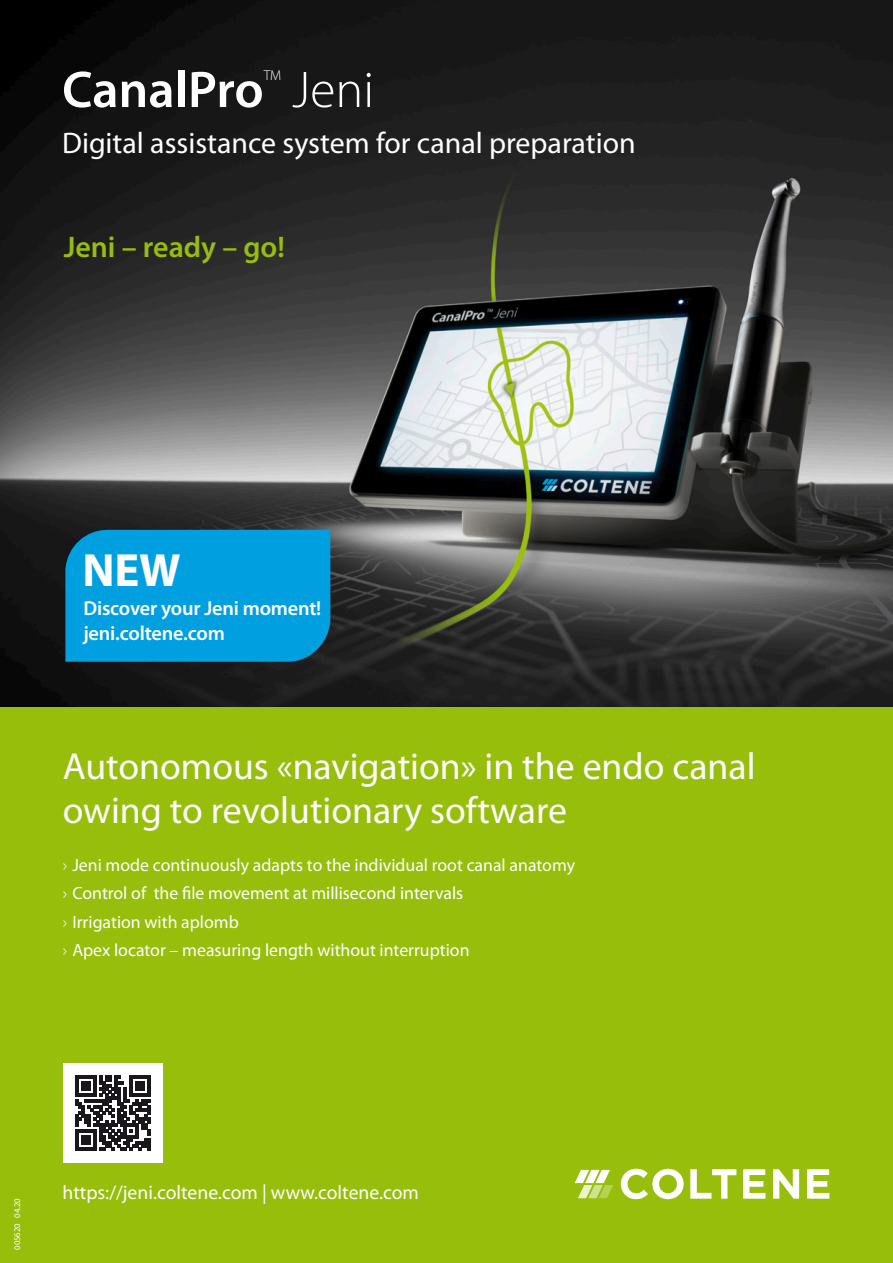
<style>
.page{position:relative;width:893px;height:1263px;background:#fff}
.page>*{position:absolute;margin:0;border:0;box-sizing:border-box;transform-origin:0 0}
.t1{font:600 51.9px "Myriad Pro";color:#fff}
.t2{font:300 51.9px "Myriad Pro";color:#fff}
.t3{font:700 46.8px "Myriad Pro";color:#fff}
.t4{font:37.8px/44.1px "Myriad Pro";color:#fff}
.t5{font:29.85px "Myriad Pro";color:#fff}
.t6{font:600 29.85px "Myriad Pro";color:#97be0a}
.t7{font:600 20.25px/25.2px "Myriad Pro";letter-spacing:-.01em;color:#fff}
.t8{font:19.65px "Myriad Pro";color:#fff}
.t9{font:17.7px/28.5px "Myriad Pro";color:#fff}
.t10{font:300 14.25px "Myriad Pro";color:#fff}
.t11{font:8.7px "Myriad Pro";color:#fff}
.s1{font-weight:300}
</style>
<div class="page">
<img style="left:0;top:0;width:893px;height:707px">
<div style="left:0;top:707px;width:893px;height:556px;background:#97be0a"></div>
<div style="left:65px;top:530px;width:265px;height:132px;background:#009fdf"></div>
<svg style="left:621px;top:1169px;width:63px;height:30px"></svg>
<svg style="left:690px;top:1169px;width:46px;height:30px"></svg>
<svg style="left:743px;top:1169px;width:22px;height:30px"></svg>
<svg style="left:773px;top:1169px;width:26px;height:30px"></svg>
<svg style="left:807px;top:1169px;width:22px;height:30px"></svg>
<svg style="left:575px;top:1170px;width:38px;height:28px"></svg>
<div style="left:64px;top:1063px;width:99px;height:99px;background:#fff"></div>
<svg style="left:76px;top:1075px;width:75px;height:75px"></svg>
<h1 class="t1" style="left:62px;top:57px;width:203px">CanalPro</h1>
<p class="t10" style="left:264px;top:67px;width:19px">TM</p>
<h1 class="t2" style="left:292px;top:58px;width:83px">Jeni</h1>
<h3 class="t5" style="left:62px;top:124px;width:575px">Digital assistance system for canal preparation</h3>
<h3 class="t6" style="left:64px;top:228px;width:223px">Jeni – ready – go!</h3>
<h2 class="t3" style="left:83px;top:540px;width:100px">NEW</h2>
<p class="t7" style="left:83px;top:595px;width:240px">Discover your Jeni moment! jeni.coltene.com</p>
<h3 class="t4" style="left:63px;top:743px;width:694px">Autonomous «navigation» in the endo canal owing to revolutionary software</h3>
<p class="t9" style="left:63px;top:850px;width:514px"><span class="s1">›</span> Jeni mode continuously adapts to the individual root canal anatomy <span class="s1">›</span> Control of the file movement at millisecond intervals<br><span class="s1">›</span> Irrigation with aplomb<br><span class="s1">›</span> Apex locator – measuring length without interruption</p>
<p class="t11" style="left:12px;top:1250px;width:53px;rotate:-90deg">005620 04.20</p>
<p class="t8" style="left:62px;top:1180px;width:358px">https://jeni.coltene.com | www.coltene.com</p>
</div>
